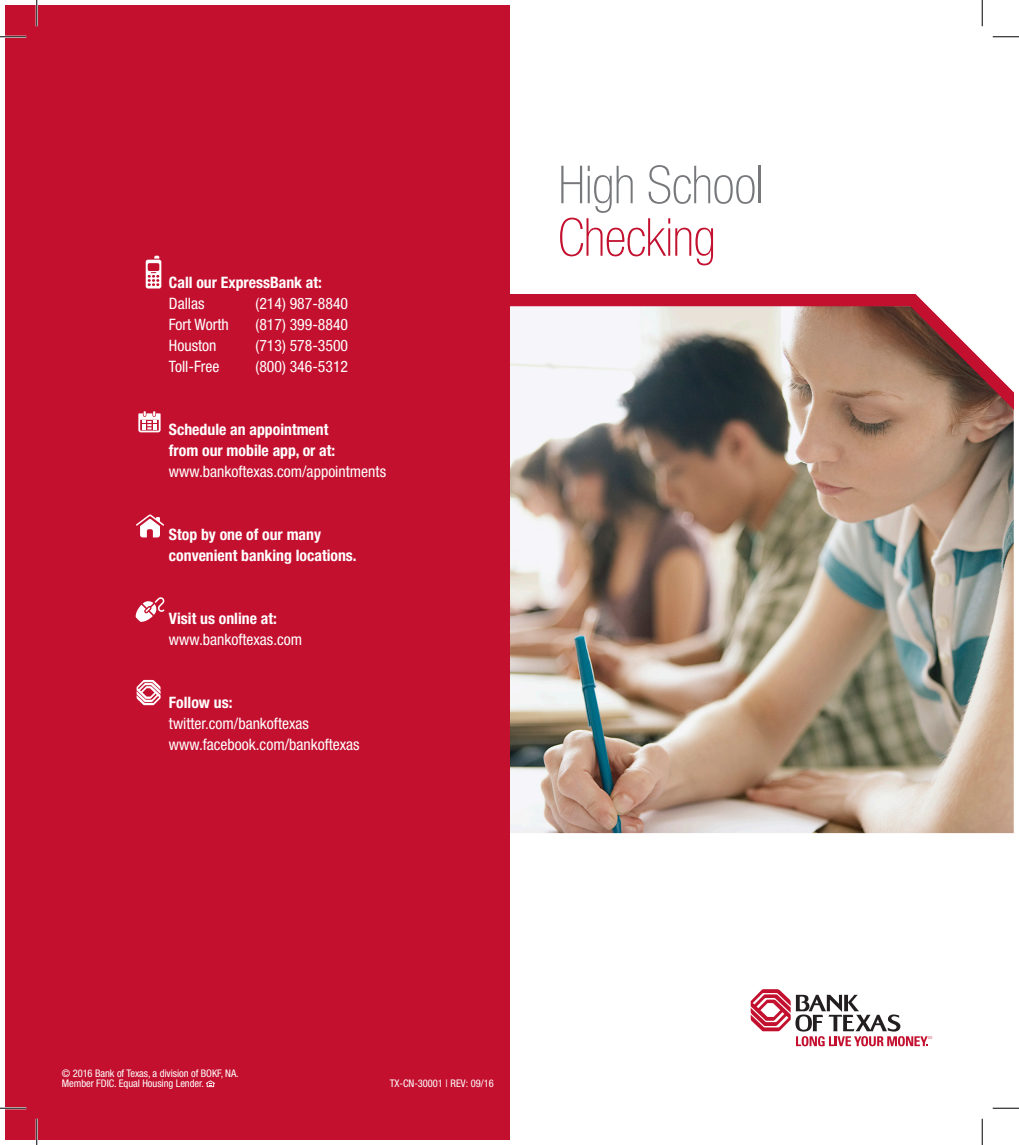
<style>
.page{position:relative;width:1019px;height:1145px;background:#fff}
.page>*{position:absolute;margin:0;border:0;box-sizing:border-box;transform-origin:0 0}
.Cover_Headline{font:100 condensed 52.5px "Helvetica Neue LT Std";letter-spacing:-.01em;color:#76787b}
.Cover_Headline-2{font:100 condensed 52.5px "Helvetica Neue LT Std";letter-spacing:-.01em;color:#c3102f}
.Info_Panel_Copy{font:condensed 15.75px "Helvetica Neue LT Std";color:#fff}
.Info_Panel_Copy-2{font:700 condensed 15.75px "Helvetica Neue LT Std";color:#fff}
.Disclosure_-_Left_Ju{font:condensed 10.5px "Helvetica Neue LT Std";letter-spacing:-.005em;color:#fff}
.Disclosure_-_Right_J{font:condensed 10.5px "Helvetica Neue LT Std";letter-spacing:-.005em;color:#fff}
</style>
<div class="page">
<img style="left:509px;top:429px;width:504px;height:404px">
<div style="left:5px;top:5px;width:504px;height:1134px;background:#c3102f"></div>
<svg style="left:509px;top:288px;width:504px;height:141px"></svg>
<svg style="left:206px;top:1080px;width:9px;height:7px"></svg>
<svg style="left:146px;top:256px;width:15px;height:32px"></svg>
<svg style="left:136px;top:597px;width:29px;height:25px"></svg>
<svg style="left:136px;top:514px;width:28px;height:23px"></svg>
<svg style="left:136px;top:680px;width:25px;height:25px"></svg>
<svg style="left:138px;top:411px;width:23px;height:21px"></svg>
<svg style="left:750px;top:989px;width:182px;height:57px"></svg>
<hr style="left:0;top:36px;width:26px;height:2px;background:#fff">
<hr style="left:0;top:1107px;width:26px;height:2px;background:#fff">
<hr style="left:36px;top:0;width:2px;height:26px;background:#fff">
<hr style="left:36px;top:1118px;width:2px;height:26px;background:#fff">
<svg style="left:0;top:36px;width:26px;height:1px"></svg>
<svg style="left:992px;top:36px;width:26px;height:1px"></svg>
<svg style="left:0;top:1107px;width:26px;height:1px"></svg>
<svg style="left:992px;top:1107px;width:26px;height:1px"></svg>
<svg style="left:36px;top:0;width:1px;height:26px"></svg>
<svg style="left:36px;top:1118px;width:1px;height:26px"></svg>
<svg style="left:981px;top:0;width:1px;height:26px"></svg>
<svg style="left:981px;top:1118px;width:1px;height:26px"></svg>
<p class="Info_Panel_Copy-2" style="left:169px;top:272px;width:154px">Call our ExpressBank at:</p>
<p class="Info_Panel_Copy" style="left:169px;top:294px;width:37px">Dallas</p>
<p class="Info_Panel_Copy" style="left:256px;top:294px;width:94px">(214) 987-8840</p>
<p class="Info_Panel_Copy" style="left:169px;top:315px;width:61px">Fort Worth</p>
<p class="Info_Panel_Copy" style="left:256px;top:315px;width:94px">(817) 399-8840</p>
<p class="Info_Panel_Copy" style="left:169px;top:336px;width:49px">Houston</p>
<p class="Info_Panel_Copy" style="left:256px;top:336px;width:94px">(713) 578-3500</p>
<p class="Info_Panel_Copy" style="left:169px;top:357px;width:52px">Toll-Free</p>
<p class="Info_Panel_Copy" style="left:256px;top:357px;width:94px">(800) 346-5312</p>
<p class="Info_Panel_Copy-2" style="left:169px;top:419px;width:161px">Schedule an appointment</p>
<p class="Info_Panel_Copy-2" style="left:169px;top:440px;width:168px">from our mobile app, or at:</p>
<p class="Info_Panel_Copy" style="left:169px;top:462px;width:219px">www.bankoftexas.com/appointments</p>
<p class="Info_Panel_Copy-2" style="left:169px;top:524px;width:154px">Stop by one of our many</p>
<p class="Info_Panel_Copy-2" style="left:169px;top:545px;width:189px">convenient banking locations.</p>
<p class="Info_Panel_Copy-2" style="left:169px;top:608px;width:109px">Visit us online at:</p>
<p class="Info_Panel_Copy" style="left:169px;top:630px;width:135px">www.bankoftexas.com</p>
<p class="Info_Panel_Copy-2" style="left:169px;top:692px;width:65px">Follow us:</p>
<p class="Info_Panel_Copy" style="left:169px;top:714px;width:141px">twitter.com/bankoftexas</p>
<p class="Info_Panel_Copy" style="left:169px;top:735px;width:192px">www.facebook.com/bankoftexas</p>
<p class="Cover_Headline" style="left:558px;top:155px;width:207px">High School</p>
<p class="Cover_Headline-2" style="left:558px;top:208px;width:159px">Checking</p>
<p class="Disclosure_-_Left_Ju" style="left:62px;top:1066px;width:178px">© 2016 Bank of Texas, a division of BOKF, NA.</p>
<p class="Disclosure_-_Left_Ju" style="left:62px;top:1077px;width:144px">Member FDIC. Equal Housing Lender.</p>
<p class="Disclosure_-_Right_J" style="left:390px;top:1076px;width:105px">TX-CN-30001 | REV: 09/16</p>
</div>
